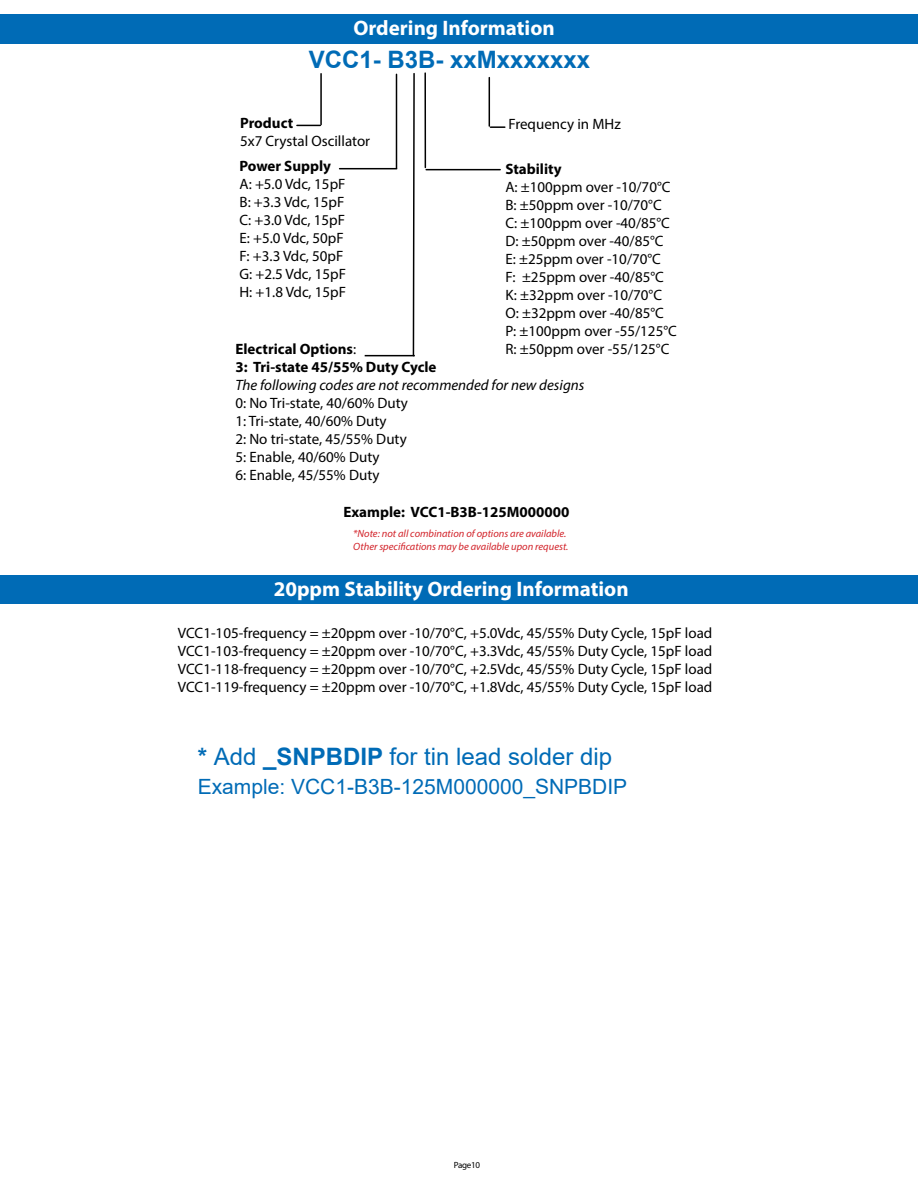
<style>
.page{position:relative;width:918px;height:1188px;background:#fff}
.page>*{position:absolute;margin:0;border:0;box-sizing:border-box;transform-origin:0 0}
.t1{font:24px "Arial";color:#006bb6}
.t2{font:700 24px "Arial";color:#006bb6}
.t3{font:700 21px "Myriad Pro";color:#fff}
.t4{font:21px "Arial";color:#006bb6}
.t5{font:15px/18px "Myriad Pro";color:#000}
.t6{font:700 15px/18px "Myriad Pro";color:#000}
.t7{font:italic 15px "Myriad Pro";color:#000}
.t8{font:italic 10.5px/12.6px "Myriad Pro";color:#d2232a}
.t9{font:9px "Myriad Pro";letter-spacing:-.035em;color:#000}
.s1{font-weight:400}
.s2{font-weight:700}
</style>
<div class="page">
<div style="left:0;top:14px;width:918px;height:29px;background:#006bb6"></div>
<hr style="left:340px;top:168px;width:57px;height:1px;background:#000">
<hr style="left:489px;top:78px;width:1px;height:48px;background:#000">
<svg style="left:490px;top:126px;width:15px;height:2px"></svg>
<hr style="left:396px;top:74px;width:1px;height:94px;background:#000">
<svg style="left:412px;top:73px;width:3px;height:284px"></svg>
<hr style="left:424px;top:73px;width:2px;height:95px;background:#000">
<hr style="left:426px;top:169px;width:74px;height:1px;background:#000">
<svg style="left:297px;top:125px;width:23px;height:1px"></svg>
<hr style="left:320px;top:74px;width:2px;height:51px;background:#000">
<div style="left:0;top:575px;width:918px;height:29px;background:#006bb6"></div>
<hr style="left:365px;top:355px;width:50px;height:1px;background:#000">
<h2 class="t3" style="left:353px;top:19px;width:203px">Ordering Information</h2>
<h1 class="t2" style="left:309px;top:51px;width:283px">VCC1- B3B- xxMxxxxxxx</h1>
<p class="t6" style="left:240px;top:115px;width:55px">Product</p>
<p class="t5" style="left:240px;top:133px;width:132px">5x7 Crystal Oscillator</p>
<p class="t5" style="left:508px;top:116px;width:114px">Frequency in MHz</p>
<p class="t6" style="left:505px;top:162px;width:58px">Stability</p>
<p class="t5" style="left:505px;top:180px;width:173px">A: ±100ppm over -10/70°C<br>B: ±50ppm over -10/70°C<br>C: ±100ppm over -40/85°C<br>D: ±50ppm over -40/85°C<br>E: ±25ppm over -10/70°C<br>F: ±25ppm over -40/85°C<br>K: ±32ppm over -10/70°C<br>O: ±32ppm over -40/85°C<br>P: ±100ppm over -55/125°C<br>R: ±50ppm over -55/125°C</p>
<p class="t6" style="left:240px;top:158px;width:93px">Power Supply</p>
<p class="t5" style="left:240px;top:176px;width:108px">A: +5.0 Vdc, 15pF<br>B: +3.3 Vdc, 15pF<br>C: +3.0 Vdc, 15pF<br>E: +5.0 Vdc, 50pF<br>F: +3.3 Vdc, 50pF<br>G: +2.5 Vdc, 15pF<br>H: +1.8 Vdc, 15pF</p>
<p class="t6" style="left:235px;top:341px;width:203px">Electrical Options<span class="s1">:<br></span>3: Tri-state 45/55% Duty Cycle</p>
<p class="t7" style="left:235px;top:379px;width:351px">The following codes are not recommended for new designs</p>
<p class="t5" style="left:235px;top:395px;width:174px">0: No Tri-state, 40/60% Duty<br>1: Tri-state, 40/60% Duty<br>2: No tri-state, 45/55% Duty<br>5: Enable, 40/60% Duty<br>6: Enable, 45/55% Duty</p>
<p class="t6" style="left:344px;top:504px;width:228px">Example: VCC1-B3B-125M000000</p>
<p class="t8" style="left:353px;top:529px;width:217px">*Note: not all combination of options are available.<br>Other specifications may be available upon request.</p>
<h2 class="t3" style="left:274px;top:580px;width:357px">20ppm Stability Ordering Information</h2>
<p class="t5" style="left:178px;top:625px;width:536px;text-align:justify">VCC1-105-frequency = ±20ppm over -10/70°C, +5.0Vdc, 45/55% Duty Cycle, 15pF load VCC1-103-frequency = ±20ppm over -10/70°C, +3.3Vdc, 45/55% Duty Cycle, 15pF load VCC1-118-frequency = ±20ppm over -10/70°C, +2.5Vdc, 45/55% Duty Cycle, 15pF load VCC1-119-frequency = ±20ppm over -10/70°C, +1.8Vdc, 45/55% Duty Cycle, 15pF load</p>
<h1 class="t1" style="left:198px;top:747px;width:416px"><span class="s2">*</span> Add <span class="s2">_SNPBDIP</span> for tin lead solder dip</h1>
<h2 class="t4" style="left:198px;top:778px;width:431px">Example: VCC1-B3B-125M000000_SNPBDIP</h2>
<p class="t9" style="left:454px;top:1161px;width:28px">Page10</p>
</div>
